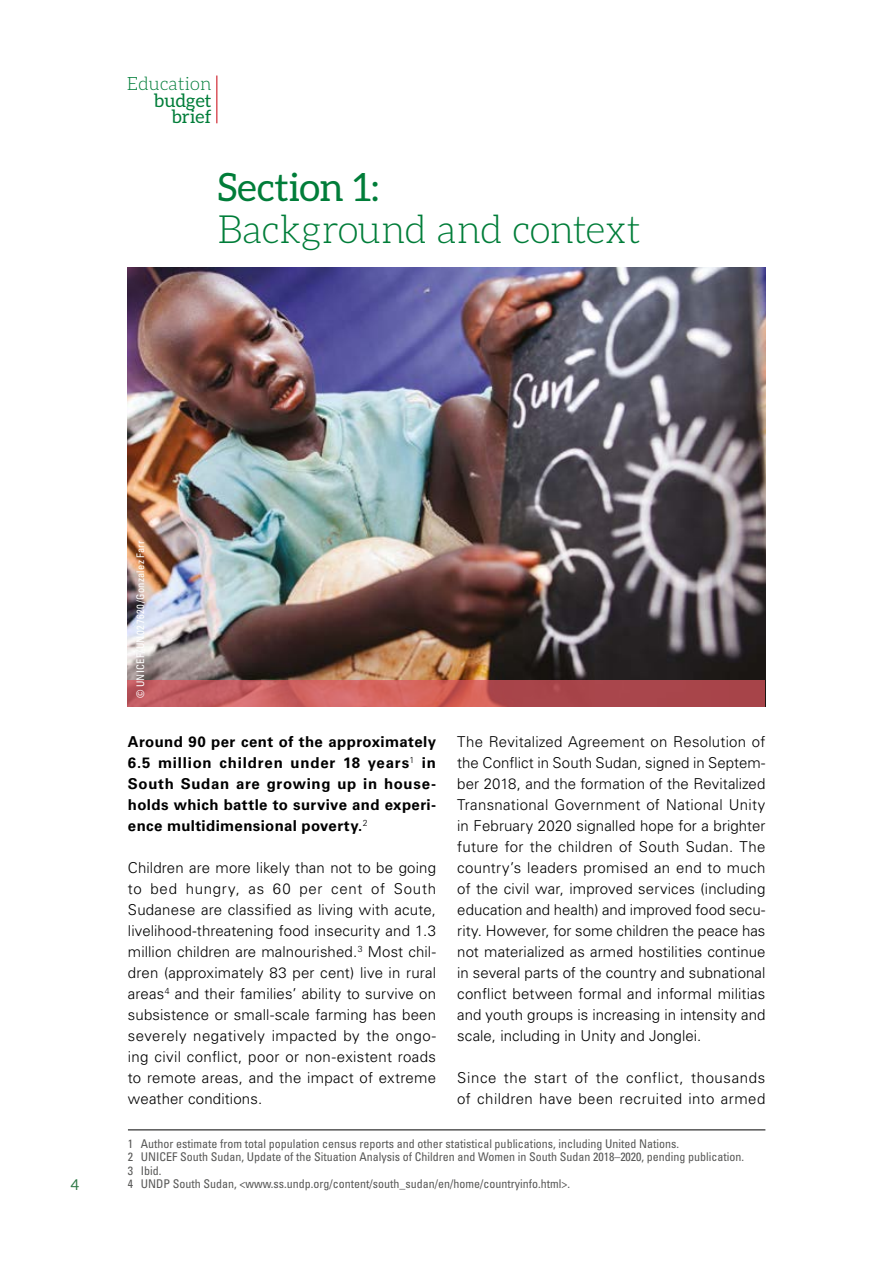
<style>
.page{position:relative;width:893px;height:1263px;background:#fff}
.page>*{position:absolute;margin:0;border:0;box-sizing:border-box;transform-origin:0 0}
.t1{font:300 39px "Aleo";letter-spacing:-.01em;color:#007d39}
.t2{font:39px "Aleo";color:#007d39}
.t3{font:18.3px/16.2px "Aleo";letter-spacing:.01em;color:#007d39;text-align:right}
.t4{font:300 18.3px "Aleo";letter-spacing:.01em;color:#007d39}
.t5{font:300 15px/21px "Univers LT Std";letter-spacing:.015em;color:#000;text-align:justify}
.t6{font:700 15px/21px "Univers LT Std";letter-spacing:.025em;color:#000;text-align:justify}
.t7{font:300 15px/21px "Univers LT Std";letter-spacing:.035em;color:#000}
.t8{font:15px "Aleo";color:#2f7a47}
.t9{font:condensed 12px/13.5px "Univers LT Std";color:#575756}
.t10{font:condensed 10.5px "Univers LT Std";letter-spacing:.03em;color:#fff}
</style>
<div class="page">
<hr style="left:216px;top:76px;width:2px;height:47px;background:#da555d">
<hr style="left:128px;top:1129px;width:637px;height:1px;background:#000">
<img style="left:128px;top:268px;width:637px;height:412px">
<svg style="left:128px;top:680px;width:637px;height:26px;background:#bd5556"></svg>
<p class="t4" style="left:127px;top:74px;width:86px">Education</p>
<p class="t3" style="left:154px;top:92px;width:59px">budget brief</p>
<h1 class="t2" style="left:218px;top:165px;width:163px">Section 1:</h1>
<h1 class="t1" style="left:218px;top:208px;width:425px">Background and context</h1>
<p class="t8" style="left:71px;top:1176px;width:10px">4</p>
<p class="t10" style="left:134px;top:698px;width:159px;rotate:-90deg">© UNICEF/UN027620/Gonzalez Farr</p>
<p class="t6" style="left:128px;top:731px;width:310px">Around 90 per cent of the approximately 6.5 million children under 18 years<sup>1</sup> in South Sudan are growing up in house&shy;holds which battle to survive and experi&shy;ence multidimensional poverty.<sup>2</sup></p>
<p class="t5" style="left:128px;top:857px;width:310px">Children are more likely than not to be going to bed hungry, as 60 per cent of South Sudanese are classified as living with acute, livelihood-threatening food insecurity and 1.3 million children are malnourished.<sup>3</sup> Most chil&shy;dren (approximately 83 per cent) live in rural areas<sup>4</sup> and their families’ ability to survive on subsistence or small-scale farming has been severely negatively impacted by the ongo&shy;ing civil conflict, poor or non-existent roads to remote areas, and the impact of extreme weather conditions.</p>
<p class="t9" style="left:128px;top:1136px;width:618px">1 Author estimate from total population census reports and other statistical publications, including United Nations.<br>2 UNICEF South Sudan, Update of the Situation Analysis of Children and Women in South Sudan 2018–2020, pending publication.<br>3 Ibid.<br>4 UNDP South Sudan, &lt;www.ss.undp.org/content/south_sudan/en/home/countryinfo.html&gt;.</p>
<p class="t5" style="left:457px;top:731px;width:310px">The Revitalized Agreement on Resolution of the Conflict in South Sudan, signed in Septem&shy;ber 2018, and the formation of the Revitalized Transnational Government of National Unity in February 2020 signalled hope for a brighter future for the children of South Sudan. The country’s leaders promised an end to much of the civil war, improved services (including education and health) and improved food secu&shy;rity. However, for some children the peace has not materialized as armed hostilities continue in several parts of the country and subnational conflict between formal and informal militias and youth groups is increasing in intensity and scale, including in Unity and Jonglei.</p>
<p class="t7" style="left:457px;top:1067px;width:310px">Since the start of the conflict, thousands of children have been recruited into armed</p>
</div>
